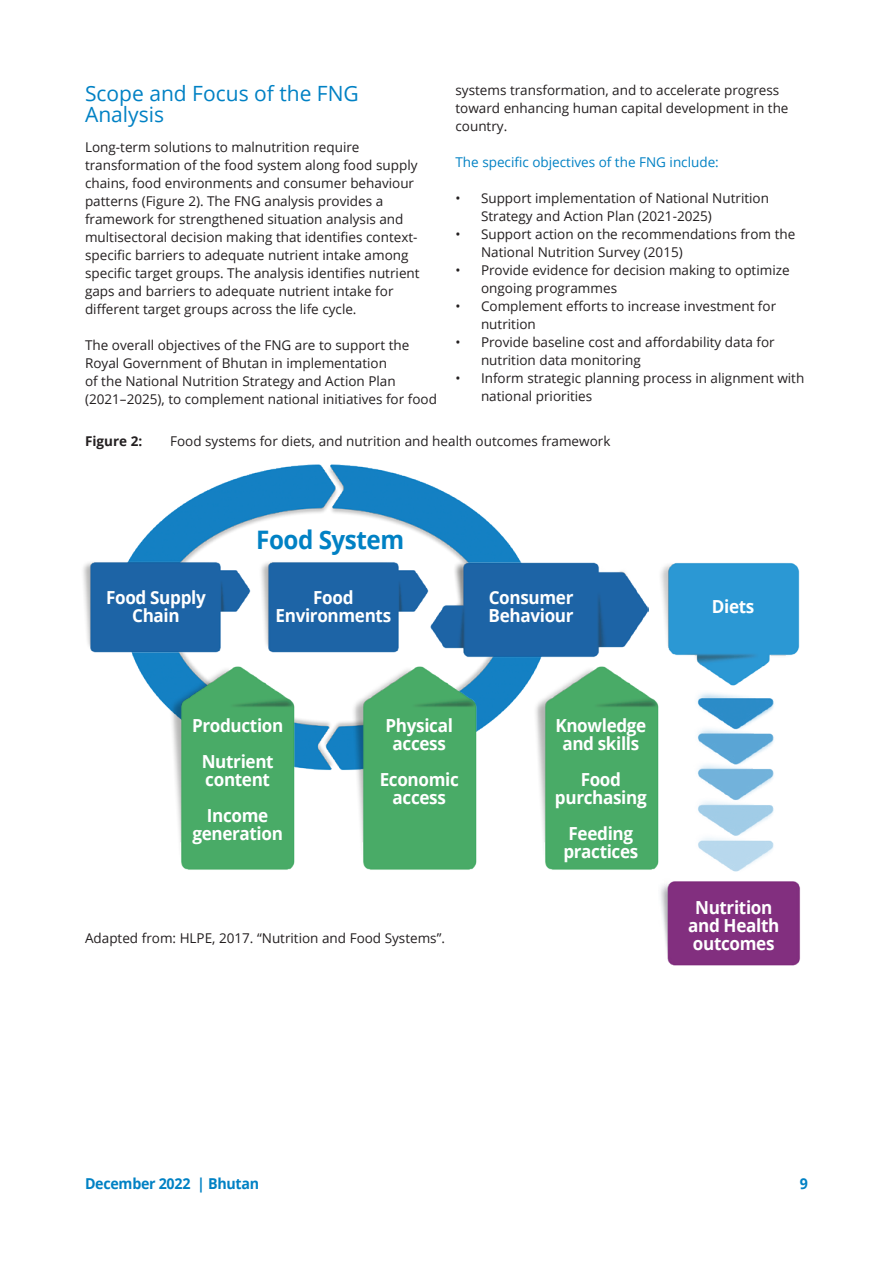
<style>
.page{position:relative;width:893px;height:1263px;background:#fff}
.page>*{position:absolute;margin:0;border:0;box-sizing:border-box;transform-origin:0 0}
.Sub_Sub_Title{font:700 25.5px "Open Sans";letter-spacing:-.02em;color:#0081c4;scale:.95 1}
.Sub_Title{font:21px/21px "Open Sans";color:#0081c4}
.Sub_Sub_Title-2{font:700 18px/18px "Open Sans";letter-spacing:-.02em;color:#fff;text-align:center;scale:.95 1}
.t1{font:700 15px "Open Sans";letter-spacing:-.02em;color:#0081c4;scale:.95 1}
.Body_Copy{font:13.5px/18px "Open Sans";color:#231f20}
.Bullet_Points{font:13.5px/18px "Open Sans";color:#231f20}
.Figure{font:13.5px "Open Sans";color:#231f20}
.Body_Copy-2{font:13.5px "Open Sans";color:#0081c4}
.Figure-2{font:700 13.5px "Open Sans";color:#231f20}
</style>
<div class="page">
<img style="left:133px;top:464px;width:397px;height:307px">
<img style="left:83px;top:552px;width:172px;height:117px">
<img style="left:258px;top:552px;width:390px;height:117px">
<img style="left:660px;top:563px;width:140px;height:120px">
<img style="left:697px;top:683px;width:77px;height:189px">
<img style="left:660px;top:881px;width:141px;height:85px">
<img style="left:166px;top:659px;width:134px;height:211px">
<img style="left:348px;top:659px;width:134px;height:211px">
<img style="left:530px;top:659px;width:133px;height:211px">
<p class="Sub_Title" style="left:85px;top:82px;width:275px">Scope and Focus of the FNG<br>Analysis</p>
<p class="Body_Copy" style="left:85px;top:138px;width:336px">Long-term solutions to malnutrition require transformation of the food system along food supply chains, food environments and consumer behaviour patterns (Figure 2). The FNG analysis provides a framework for strengthened situation analysis and multisectoral decision making that identifies context&shy;specific barriers to adequate nutrient intake among specific target groups. The analysis identifies nutrient gaps and barriers to adequate nutrient intake for different target groups across the life cycle.</p>
<p class="Body_Copy" style="left:85px;top:336px;width:353px">The overall objectives of the FNG are to support the Royal Government of Bhutan in implementation<br>of the National Nutrition Strategy and Action Plan (2021–2025), to complement national initiatives for food</p>
<p class="Body_Copy" style="left:455px;top:81px;width:335px">systems transformation, and to accelerate progress toward enhancing human capital development in the country.</p>
<p class="Body_Copy-2" style="left:455px;top:153px;width:265px">The specific objectives of the FNG include:</p>
<p class="Bullet_Points" style="left:481px;top:189px;width:290px;text-indent:-26px">• Support implementation of National Nutrition<br>Strategy and Action Plan (2021-2025)</p>
<p class="Bullet_Points" style="left:481px;top:225px;width:316px;text-indent:-26px">• Support action on the recommendations from the<br>National Nutrition Survey (2015)</p>
<p class="Bullet_Points" style="left:481px;top:261px;width:310px;text-indent:-26px">• Provide evidence for decision making to optimize ongoing programmes</p>
<p class="Bullet_Points" style="left:481px;top:297px;width:297px;text-indent:-26px">• Complement efforts to increase investment for nutrition</p>
<p class="Bullet_Points" style="left:481px;top:333px;width:295px;text-indent:-26px">• Provide baseline cost and affordability data for nutrition data monitoring</p>
<p class="Bullet_Points" style="left:481px;top:369px;width:325px;text-indent:-26px">• Inform strategic planning process in alignment with national priorities</p>
<p class="Figure-2" style="left:85px;top:432px;width:59px">Figure 2:</p>
<p class="Figure" style="left:170px;top:432px;width:442px">Food systems for diets, and nutrition and health outcomes framework</p>
<p class="Sub_Sub_Title-2" style="left:106px;top:588px;width:106px">Food Supply</p>
<p class="Sub_Sub_Title-2" style="left:132px;top:606px;width:52px">Chain</p>
<p class="Sub_Sub_Title" style="left:256px;top:522px;width:157px">Food System</p>
<p class="Sub_Sub_Title-2" style="left:313px;top:588px;width:44px">Food</p>
<p class="Sub_Sub_Title-2" style="left:276px;top:606px;width:123px">Environments</p>
<p class="Sub_Sub_Title-2" style="left:489px;top:588px;width:91px">Consumer</p>
<p class="Sub_Sub_Title-2" style="left:489px;top:606px;width:91px">Behaviour</p>
<p class="Sub_Sub_Title-2" style="left:192px;top:716px;width:98px">Production</p>
<p class="Sub_Sub_Title-2" style="left:202px;top:752px;width:77px">Nutrient</p>
<p class="Sub_Sub_Title-2" style="left:205px;top:770px;width:70px">content</p>
<p class="Sub_Sub_Title-2" style="left:192px;top:806px;width:97px">Income generation</p>
<p class="Sub_Sub_Title-2" style="left:386px;top:716px;width:72px">Physical</p>
<p class="Sub_Sub_Title-2" style="left:393px;top:734px;width:58px">access</p>
<p class="Sub_Sub_Title-2" style="left:380px;top:770px;width:85px">Economic</p>
<p class="Sub_Sub_Title-2" style="left:393px;top:788px;width:58px">access</p>
<p class="Body_Copy" style="left:85px;top:928px;width:361px">Adapted from: HLPE, 2017. “Nutrition and Food Systems”.</p>
<p class="Sub_Sub_Title-2" style="left:555px;top:716px;width:97px">Knowledge and skills</p>
<p class="Sub_Sub_Title-2" style="left:555px;top:770px;width:98px">Food purchasing</p>
<p class="Sub_Sub_Title-2" style="left:569px;top:824px;width:69px">Feeding</p>
<p class="Sub_Sub_Title-2" style="left:563px;top:842px;width:80px">practices</p>
<p class="Sub_Sub_Title-2" style="left:712px;top:597px;width:46px">Diets</p>
<p class="Sub_Sub_Title-2" style="left:695px;top:898px;width:83px">Nutrition</p>
<p class="Sub_Sub_Title-2" style="left:688px;top:916px;width:97px;text-align:left">and Health outcomes</p>
<p class="t1" style="left:85px;top:1173px;width:185px">December 2022 | Bhutan</p>
<p class="t1" style="left:800px;top:1173px;width:10px">9</p>
</div>
